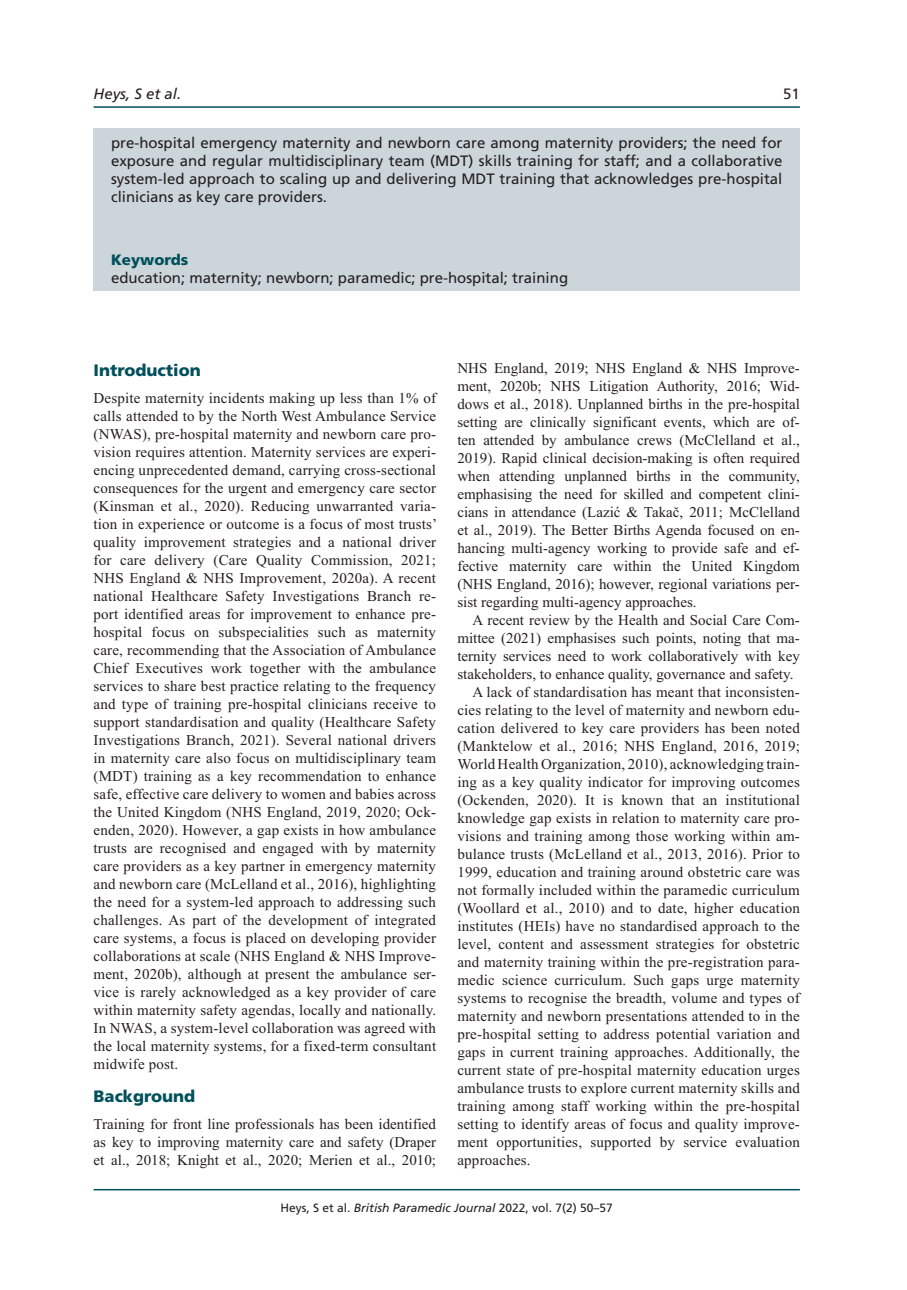
<style>
.page{position:relative;width:907px;height:1290px;background:#fff}
.page>*{position:absolute;margin:0;border:0;box-sizing:border-box;transform-origin:0 0}
.t1{font:900 16.5px "Frutiger LT Std";color:#00505b}
.t2{font:15px/18px "Times New Roman";letter-spacing:.015em;color:#231f20;text-align:justify}
.t3{font:15px/18px "Frutiger LT Std";color:#231f20;text-align:justify}
.t4{font:italic 15px "Frutiger LT Std";color:#231f20}
.t5{font:900 15px "Frutiger LT Std";color:#00505b}
.t6{font:12px "Frutiger LT Std";color:#231f20}
.s1{font-style:italic}
</style>
<div class="page">
<hr style="left:94px;top:106px;width:705px;height:2px;background:#00505b">
<hr style="left:94px;top:1189px;width:705px;height:1px;background:#00505b">
<div style="left:94px;top:128px;width:705px;height:163px;background:#ccd5da"></div>
<p class="t4" style="left:94px;top:85px;width:89px">Heys, S et al.</p>
<p class="t3" style="left:783px;top:84px;width:18px">51</p>
<p class="t3" style="left:111px;top:134px;width:672px">pre-hospital emergency maternity and newborn care among maternity providers; the need for exposure and regular multidisciplinary team (MDT) skills training for staff; and a collaborative system-led approach to scaling up and delivering MDT training that acknowledges pre-hospital clinicians as key care providers.</p>
<p class="t5" style="left:111px;top:250px;width:79px">Keywords</p>
<p class="t3" style="left:111px;top:269px;width:458px">education; maternity; newborn; paramedic; pre-hospital; training</p>
<p class="t1" style="left:94px;top:360px;width:109px">Introduction</p>
<p class="t2" style="left:94px;top:389px;width:345px">Despite maternity incidents making up less than 1% of calls attended to by the North West Ambulance Service (NWAS), pre-hospital maternity and newborn care pro&shy;vision requires attention. Maternity services are experi&shy;encing unprecedented demand, carrying cross-sectional consequences for the urgent and emergency care sector (Kinsman et al., 2020). Reducing unwarranted varia&shy;tion in experience or outcome is a focus of most trusts’ quality improvement strategies and a national driver for care delivery (Care Quality Commission, 2021; NHS England &amp; NHS Improvement, 2020a). A recent national Healthcare Safety Investigations Branch re&shy;port identified areas for improvement to enhance pre&shy;hospital focus on subspecialities such as maternity care, recommending that the Association of Ambulance Chief Executives work together with the ambulance services to share best practice relating to the frequency and type of training pre-hospital clinicians receive to support standardisation and quality (Healthcare Safety Investigations Branch, 2021). Several national drivers in maternity care also focus on multidisciplinary team (MDT) training as a key recommendation to enhance safe, effective care delivery to women and babies across the United Kingdom (NHS England, 2019, 2020; Ock&shy;enden, 2020). However, a gap exists in how ambulance trusts are recognised and engaged with by maternity care providers as a key partner in emergency maternity and newborn care (McLelland et al., 2016), highlighting the need for a system-led approach to addressing such challenges. As part of the development of integrated care systems, a focus is placed on developing provider collaborations at scale (NHS England &amp; NHS Improve&shy;ment, 2020b), although at present the ambulance ser&shy;vice is rarely acknowledged as a key provider of care within maternity safety agendas, locally and nationally.<br>In NWAS, a system-level collaboration was agreed with the local maternity systems, for a fixed-term consultant midwife post.</p>
<p class="t1" style="left:94px;top:1086px;width:103px">Background</p>
<p class="t2" style="left:94px;top:1115px;width:344px">Training for front line professionals has been identified as key to improving maternity care and safety (Draper et al., 2018; Knight et al., 2020; Merien et al., 2010;</p>
<p class="t2" style="left:457px;top:359px;width:344px">NHS England, 2019; NHS England &amp; NHS Improve&shy;ment, 2020b; NHS Litigation Authority, 2016; Wid&shy;dows et al., 2018). Unplanned births in the pre-hospital setting are clinically significant events, which are of&shy;ten attended by ambulance crews (McClelland et al., 2019). Rapid clinical decision-making is often required when attending unplanned births in the community, emphasising the need for skilled and competent clini&shy;cians in attendance (Lazić &amp; Takač, 2011; McClelland et al., 2019). The Better Births Agenda focused on en&shy;hancing multi-agency working to provide safe and ef&shy;fective maternity care within the United Kingdom (NHS England, 2016); however, regional variations per&shy;sist regarding multi-agency approaches.</p>
<p class="t2" style="left:472px;top:611px;width:329px">A recent review by the Health and Social Care Com-</p>
<p class="t2" style="left:457px;top:629px;width:344px">mittee (2021) emphasises such points, noting that ma-</p>
<p class="t2" style="left:457px;top:647px;width:344px">ternity services need to work collaboratively with key</p>
<p class="t2" style="left:457px;top:665px;width:337px">stakeholders, to enhance quality, governance and safety.</p>
<p class="t2" style="left:472px;top:683px;width:329px">A lack of standardisation has meant that inconsisten-</p>
<p class="t2" style="left:457px;top:701px;width:344px">cies relating to the level of maternity and newborn edu-</p>
<p class="t2" style="left:457px;top:719px;width:344px">cation delivered to key care providers has been noted</p>
<p class="t2" style="left:457px;top:737px;width:344px">(Manktelow et al., 2016; NHS England, 2016, 2019;</p>
<p class="t2" style="left:457px;top:755px;width:344px">World Health Organization, 2010), acknowledging train-</p>
<p class="t2" style="left:457px;top:773px;width:344px">ing as a key quality indicator for improving outcomes</p>
<p class="t2" style="left:457px;top:791px;width:344px">(Ockenden, 2020). It is known that an institutional</p>
<p class="t2" style="left:457px;top:809px;width:344px">knowledge gap exists in relation to maternity care pro-</p>
<p class="t2" style="left:457px;top:827px;width:344px">visions and training among those working within am-</p>
<p class="t2" style="left:457px;top:845px;width:344px">bulance trusts (McLelland et al., 2013, 2016). Prior to</p>
<p class="t2" style="left:457px;top:863px;width:344px">1999, education and training around obstetric care was</p>
<p class="t2" style="left:457px;top:881px;width:344px">not formally included within the paramedic curriculum</p>
<p class="t2" style="left:457px;top:899px;width:344px">(Woollard et al., 2010) and to date, higher education</p>
<p class="t2" style="left:457px;top:917px;width:344px">institutes (HEIs) have no standardised approach to the</p>
<p class="t2" style="left:457px;top:935px;width:344px">level, content and assessment strategies for obstetric</p>
<p class="t2" style="left:457px;top:953px;width:344px">and maternity training within the pre-registration para-</p>
<p class="t2" style="left:457px;top:971px;width:344px">medic science curriculum. Such gaps urge maternity</p>
<p class="t2" style="left:457px;top:989px;width:344px">systems to recognise the breadth, volume and types of</p>
<p class="t2" style="left:457px;top:1007px;width:344px">maternity and newborn presentations attended to in the</p>
<p class="t2" style="left:457px;top:1025px;width:344px">pre-hospital setting to address potential variation and</p>
<p class="t2" style="left:457px;top:1043px;width:344px">gaps in current training approaches. Additionally, the</p>
<p class="t2" style="left:457px;top:1061px;width:344px">current state of pre-hospital maternity education urges</p>
<p class="t2" style="left:457px;top:1079px;width:344px">ambulance trusts to explore current maternity skills and</p>
<p class="t2" style="left:457px;top:1097px;width:344px">training among staff working within the pre-hospital</p>
<p class="t2" style="left:457px;top:1115px;width:344px">setting to identify areas of focus and quality improve-</p>
<p class="t2" style="left:457px;top:1133px;width:344px">ment opportunities, supported by service evaluation</p>
<p class="t2" style="left:457px;top:1151px;width:75px">approaches.</p>
<p class="t6" style="left:280px;top:1200px;width:334px">Heys, S et al. <span class="s1">British Paramedic Journal</span> 2022, vol. 7(2) 50–57</p>
</div>
